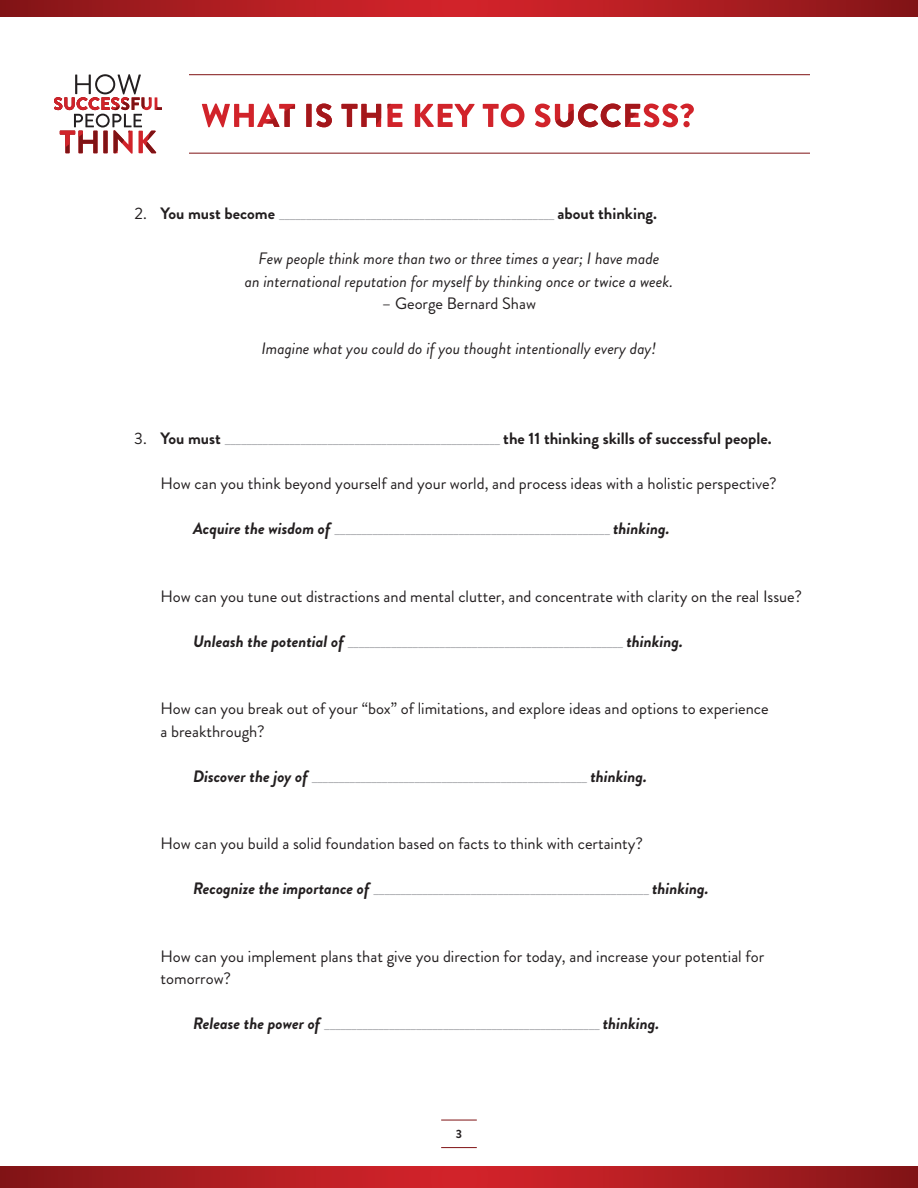
<style>
.page{position:relative;width:918px;height:1188px;background:#fff}
.page>*{position:absolute;margin:0;border:0;box-sizing:border-box;transform-origin:0 0}
.t1{font:16.5px "Brandon Grotesque";color:#a8a9ad}
.t2{font:16.5px/22.5px "Brandon Grotesque";color:#231f20}
.t3{font:italic 16.5px/22.5px "Brandon Grotesque";color:#231f20;text-align:center}
.t4{font:700 12px "Brandon Grotesque";color:#231f20}
.s1{color:#231f20}
.s2{font-weight:700;color:#231f20}
.s3{font-weight:700;font-style:italic;color:#231f20}
</style>
<div class="page">
<hr style="left:441px;top:1120px;width:36px;height:1px;background:#7f1315">
<hr style="left:441px;top:1147px;width:36px;height:1px;background:#7f1315">
<svg style="left:0;top:1166px;width:918px;height:22px;background:#ae1d21"></svg>
<svg style="left:0;top:0;width:918px;height:17px;background:#ae1d21"></svg>
<svg style="left:54px;top:74px;width:108px;height:80px"></svg>
<hr style="left:189px;top:74px;width:621px;height:1px;background:#7f1315">
<hr style="left:189px;top:153px;width:621px;height:1px;background:#7f1315">
<svg style="left:202px;top:104px;width:492px;height:23px"></svg>
<p class="t1" style="left:135px;top:202px;width:524px"><span class="s1">2.</span> <span class="s2">You must become</span> ___________________________________________________ <span class="s2">about thinking.</span></p>
<p class="t3" style="left:245px;top:248px;width:430px">Few people think more than two or three times a year; I have made<br>an international reputation for myself by thinking once or twice a week.</p>
<p class="t2" style="left:382px;top:293px;width:156px">– George Bernard Shaw</p>
<p class="t3" style="left:261px;top:338px;width:397px">Imagine what you could do if you thought intentionally every day!</p>
<p class="t1" style="left:134px;top:427px;width:639px"><span class="s1">3.</span> <span class="s2">You must</span> ___________________________________________________ <span class="s2">the 11 thinking skills of successful people.</span></p>
<p class="t2" style="left:161px;top:473px;width:618px">How can you think beyond yourself and your world, and process ideas with a holistic perspective?</p>
<p class="t1" style="left:193px;top:517px;width:478px"><span class="s3">Acquire the wisdom of</span> ___________________________________________________ <span class="s3">thinking.</span></p>
<p class="t2" style="left:161px;top:585px;width:643px">How can you tune out distractions and mental clutter, and concentrate with clarity on the real Issue?</p>
<p class="t1" style="left:193px;top:630px;width:491px"><span class="s3">Unleash the potential of</span> ___________________________________________________ <span class="s3">thinking.</span></p>
<p class="t2" style="left:161px;top:698px;width:610px">How can you break out of your “box” of limitations, and explore ideas and options to experience a breakthrough?</p>
<p class="t1" style="left:193px;top:765px;width:455px"><span class="s3">Discover the joy of</span> ___________________________________________________ <span class="s3">thinking.</span></p>
<p class="t2" style="left:161px;top:833px;width:484px">How can you build a solid foundation based on facts to think with certainty?</p>
<p class="t1" style="left:193px;top:877px;width:517px"><span class="s3">Recognize the importance of</span> ___________________________________________________ <span class="s3">thinking.</span></p>
<p class="t2" style="left:161px;top:945px;width:605px">How can you implement plans that give you direction for today, and increase your potential for tomorrow?</p>
<p class="t1" style="left:193px;top:1012px;width:468px"><span class="s3">Release the power of</span> ___________________________________________________ <span class="s3">thinking.</span></p>
<p class="t4" style="left:456px;top:1125px;width:8px">3</p>
</div>
